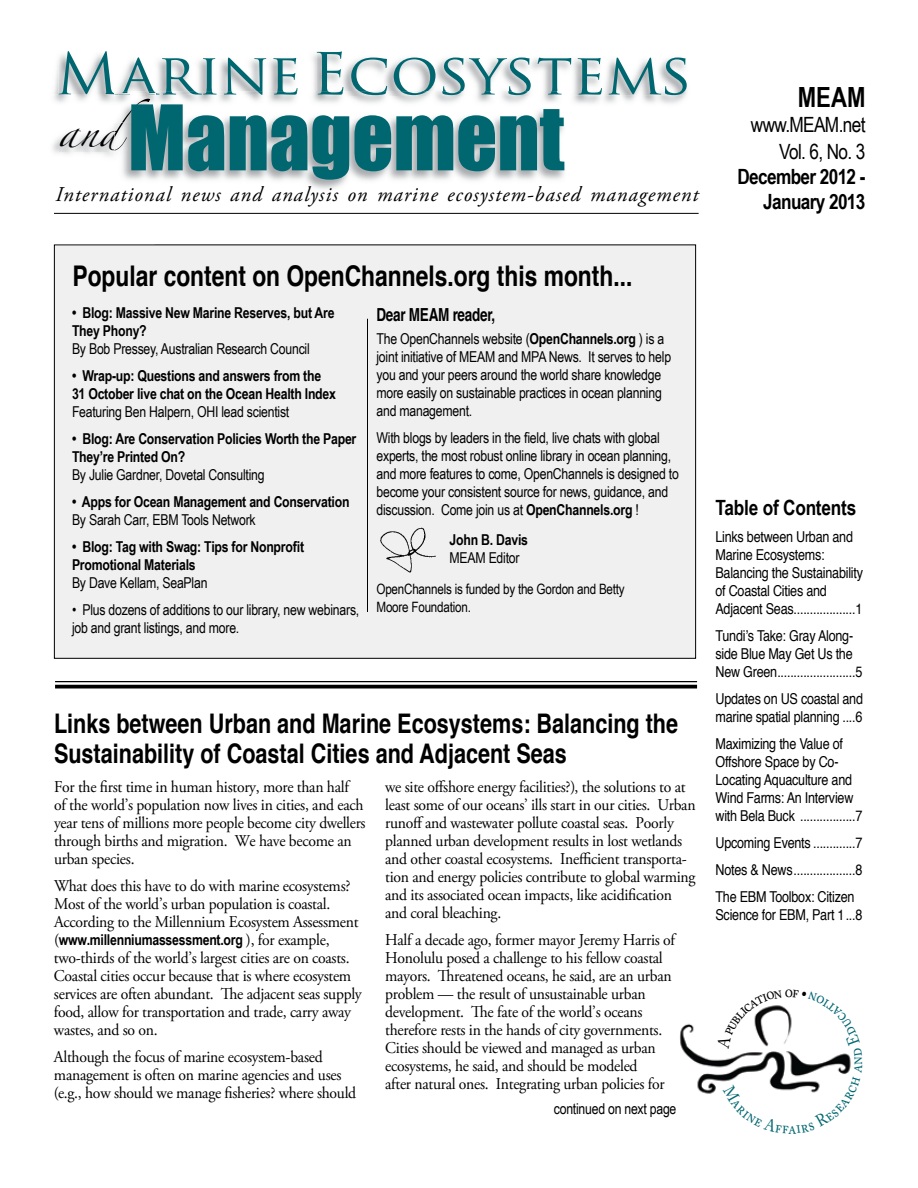
<style>
.page{position:relative;width:918px;height:1188px;background:#fff}
.page>*{position:absolute;margin:0;border:0;box-sizing:border-box;transform-origin:0 0}
.t1{font:83.4px "Impact";color:#006771}
.t2{font:56.4px "Trajan Pro";color:#006771;scale:1.06 1}
.t3{font:700 28.5px "Helvetica";color:#000;scale:.8 1}
.t4{font:28.2px "Zapfino";color:#000;scale:1.06 1}
.t5{font:700 27.75px "Arial Narrow";color:#000}
.t6{font:700 27px/30px "Helvetica";color:#000;scale:.8 1}
.t7{font:italic 21px "Adobe Garamond Pro";letter-spacing:.05em;color:#000}
.t8{font:700 21px/25.2px "Arial Narrow";letter-spacing:-.03em;color:#000;text-align:right}
.t9{font:21px/27px "Arial Narrow";letter-spacing:-.03em;color:#000;text-align:right}
.t10{font:700 21px "Arial Narrow";letter-spacing:-.01em;color:#000}
.t11{font:700 18px "Helvetica";letter-spacing:-.02em;color:#000;scale:.75 1}
.t12{font:16.5px/18px "Adobe Garamond Pro";letter-spacing:-.02em;color:#000;scale:.95 1}
.t13{font:15px/18px "Arial Narrow";letter-spacing:-.015em;color:#000}
.t14{font:15px/18px "Helvetica";letter-spacing:-.02em;color:#000;scale:.84 1}
.t15{font:700 15px/18px "Arial Narrow";letter-spacing:-.015em;color:#000}
.t16{font:14.25px/18px "Arial Narrow";letter-spacing:-.015em;color:#000}
.s1{font-weight:700}
.s2{font-family:"Adobe Garamond Pro";font-weight:400;font-size:16.5px}
</style>
<div class="page">
<div style="left:54px;top:245px;width:642px;height:413px;background:#f0f0f0"></div>
<img style="left:54px;top:53px;width:632px;height:51px">
<img style="left:59px;top:53px;width:238px;height:41px">
<img style="left:317px;top:52px;width:370px;height:43px">
<img style="left:54px;top:94px;width:60px;height:10px">
<img style="left:59px;top:94px;width:55px;height:1px">
<img style="left:60px;top:98px;width:54px;height:53px">
<img style="left:155px;top:91px;width:414px;height:98px">
<img style="left:115px;top:91px;width:182px;height:4px">
<img style="left:317px;top:91px;width:252px;height:4px">
<img style="left:318px;top:91px;width:244px;height:4px">
<img style="left:114px;top:94px;width:41px;height:88px">
<img style="left:115px;top:123px;width:12px;height:27px">
<img style="left:122px;top:99px;width:28px;height:24px">
<hr style="left:54px;top:213px;width:645px;height:1px;background:#000">
<img style="left:680px;top:1023px;width:37px;height:71px">
<hr style="left:55px;top:681px;width:642px;height:1px;background:#000">
<hr style="left:55px;top:685px;width:642px;height:3px;background:#000">
<hr style="left:367px;top:319px;width:1px;height:293px;background:#000">
<img style="left:380px;top:527px;width:56px;height:46px">
<svg style="left:717px;top:1005px;width:134px;height:88px"></svg>
<h2 class="t2" style="left:56px;top:38px;width:602px">Marine Ecosystems</h2>
<h3 class="t4" style="left:58px;top:120px;width:88px">and</h3>
<h1 class="t1" style="left:128px;top:73px;width:438px">Management</h1>
<p class="t7" style="left:56px;top:182px;width:644px">International news and analysis on marine ecosystem-based management</p>
<h3 class="t5" style="left:798px;top:76px;width:69px">MEAM</h3>
<p class="t9" style="left:751px;top:110px;width:116px">www.MEAM.net<br>Vol. 6, No. 3</p>
<p class="t8" style="left:737px;top:163px;width:130px">December 2012 -<br>January 2013</p>
<h3 class="t3" style="left:72px;top:253px;width:701px">Popular content on OpenChannels.org this month...</h3>
<p class="t11" style="left:376px;top:300px;width:160px">Dear MEAM reader,</p>
<p class="t13" style="left:376px;top:329px;width:296px">The OpenChannels website (<span class="s1">OpenChannels.org</span> ) is a joint initiative of MEAM and MPA News. It serves to help you and your peers around the world share knowledge more easily on sustainable practices in ocean planning and management.</p>
<p class="t13" style="left:376px;top:428px;width:304px">With blogs by leaders in the field, live chats with global experts, the most robust online library in ocean planning, and more features to come, OpenChannels is designed to become your consistent source for news, guidance, and discussion. Come join us at <span class="s1">OpenChannels.org</span> !</p>
<p class="t15" style="left:450px;top:529px;width:80px">John B. Davis</p>
<p class="t13" style="left:450px;top:548px;width:72px">MEAM Editor</p>
<p class="t16" style="left:376px;top:579px;width:250px">OpenChannels is funded by the Gordon and Betty<br>Moore Foundation.</p>
<p class="t15" style="left:72px;top:303px;width:264px">• Blog: Massive New Marine Reserves, but Are<br>They Phony?</p>
<p class="t13" style="left:72px;top:340px;width:239px">By Bob Pressey, Australian Research Council</p>
<p class="t15" style="left:72px;top:366px;width:266px">• Wrap-up: Questions and answers from the<br>31 October live chat on the Ocean Health Index</p>
<p class="t13" style="left:72px;top:403px;width:219px">Featuring Ben Halpern, OHI lead scientist</p>
<p class="t15" style="left:72px;top:429px;width:286px">• Blog: Are Conservation Policies Worth the Paper<br>They’re Printed On?</p>
<p class="t13" style="left:72px;top:466px;width:194px">By Julie Gardner, Dovetal Consulting</p>
<p class="t15" style="left:72px;top:492px;width:279px">• Apps for Ocean Management and Conservation</p>
<p class="t13" style="left:72px;top:511px;width:185px">By Sarah Carr, EBM Tools Network</p>
<p class="t15" style="left:72px;top:537px;width:234px">• Blog: Tag with Swag: Tips for Nonprofit<br>Promotional Materials</p>
<p class="t13" style="left:72px;top:574px;width:137px">By Dave Kellam, SeaPlan</p>
<p class="t13" style="left:72px;top:601px;width:289px">• Plus dozens of additions to our library, new webinars, job and grant listings, and more.</p>
<h3 class="t6" style="left:54px;top:709px;width:782px">Links between Urban and Marine Ecosystems: Balancing the<br>Sustainability of Coastal Cities and Adjacent Seas</h3>
<p class="t12" style="left:54px;top:779px;width:330px">For the first time in human history, more than half<br>of the world’s population now lives in cities, and each year tens of millions more people become city dwellers through births and migration. We have become an urban species.</p>
<p class="t12" style="left:54px;top:878px;width:322px">What does this have to do with marine ecosystems?<br>Most of the world’s urban population is coastal.<br>According to the Millennium Ecosystem Assessment</p>
<p class="t15" style="left:54px;top:930px;width:277px"><span class="s2">(</span>www.millenniumassessment.org <span class="s2">), for example,</span></p>
<p class="t12" style="left:54px;top:950px;width:326px">two-thirds of the world’s largest cities are on coasts.<br>Coastal cities occur because that is where ecosystem services are often abundant. The adjacent seas supply food, allow for transportation and trade, carry away wastes, and so on.</p>
<p class="t12" style="left:54px;top:1049px;width:320px">Although the focus of marine ecosystem-based management is often on marine agencies and uses (e.g., how should we manage fisheries? where should</p>
<p class="t12" style="left:385px;top:779px;width:328px">we site offshore energy facilities?), the solutions to at least some of our oceans’ ills start in our cities. Urban runoff and wastewater pollute coastal seas. Poorly planned urban development results in lost wetlands and other coastal ecosystems. Inefficient transporta&shy;tion and energy policies contribute to global warming and its associated ocean impacts, like acidification and coral bleaching.</p>
<p class="t12" style="left:385px;top:932px;width:307px">Half a decade ago, former mayor Jeremy Harris of Honolulu posed a challenge to his fellow coastal mayors. Threatened oceans, he said, are an urban problem — the result of unsustainable urban development. The fate of the world’s oceans therefore rests in the hands of city governments.<br>Cities should be viewed and managed as urban ecosystems, he said, and should be modeled<br>after natural ones. Integrating urban policies for</p>
<p class="t13" style="left:554px;top:1099px;width:124px">continued on next page</p>
<p class="t10" style="left:715px;top:492px;width:142px">Table of Contents</p>
<p class="t14" style="left:716px;top:528px;width:177px">Links between Urban and<br>Marine Ecosystems:<br>Balancing the Sustainability of Coastal Cities and<br>Adjacent Seas...................1</p>
<p class="t14" style="left:716px;top:627px;width:176px">Tundi’s Take: Gray Along&shy;side Blue May Get Us the<br>New Green........................5</p>
<p class="t14" style="left:716px;top:690px;width:177px">Updates on US coastal and marine spatial planning ....6</p>
<p class="t14" style="left:716px;top:735px;width:176px">Maximizing the Value of<br>Offshore Space by Co-<br>Locating Aquaculture and<br>Wind Farms: An Interview with Bela Buck .................7</p>
<p class="t14" style="left:716px;top:829px;width:176px;line-height:27px;text-align:justify">Upcoming Events .............7<br>Notes &amp; News...................8<br>The EBM Toolbox: Citizen</p>
<p class="t14" style="left:716px;top:906px;width:176px">Science for EBM, Part 1...8</p>
</div>
